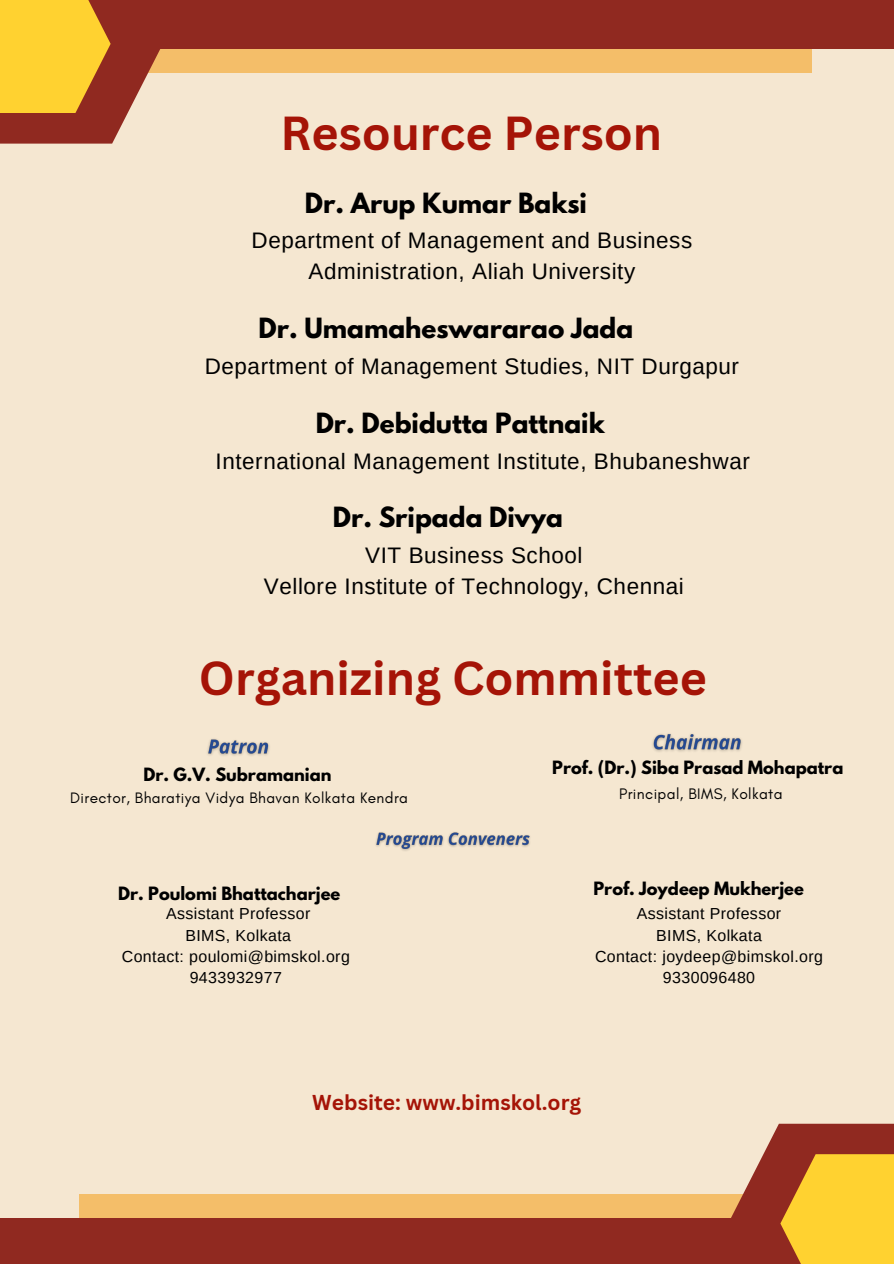
<style>
.page{position:relative;width:894px;height:1264px;background:#fff}
.page>*{position:absolute;margin:0;border:0;box-sizing:border-box;transform-origin:0 0}
.t1{font:700 46.5px "Canva Sans";color:#a51407}
.t2{font:700 24.6px "League Spartan";color:#000}
.t3{font:22.5px/30.8px "Arimo";letter-spacing:.025em;color:#000;text-align:center}
.t4{font:700 21px "Canva Sans";color:#a51407}
.t5{font:700 16.2px "League Spartan";color:#000}
.t6{font:15.9px "Arimo";letter-spacing:.025em;color:#000}
.t7{font:15.6px "Glacial Indifference";letter-spacing:.025em;color:#000}
.t8{font:15.45px "Glacial Indifference";letter-spacing:.025em;color:#000}
</style>
<div class="page">
<div style="left:0;top:0;width:893px;height:1263px;background:#f5e7d1"></div>
<div style="left:0;top:0;width:811px;height:73px;background:#f4be69"></div>
<div style="left:0;top:0;width:893px;height:49px;background:#902920"></div>
<svg style="left:0;top:49px;width:160px;height:95px;fill:#902920"></svg>
<div style="left:0;top:0;width:111px;height:113px;background:#ffd230"></div>
<div style="left:79px;top:1193px;width:814px;height:70px;background:#f4be69"></div>
<div style="left:0;top:1218px;width:893px;height:45px;background:#902920"></div>
<svg style="left:730px;top:1123px;width:163px;height:95px;fill:#902920"></svg>
<div style="left:780px;top:1154px;width:113px;height:109px;background:#ffd230"></div>
<img style="left:652px;top:733px;width:90px;height:19px">
<img style="left:375px;top:832px;width:155px;height:19px">
<img style="left:207px;top:739px;width:63px;height:17px">
<h1 class="t1" style="left:280px;top:101px;width:383px">Resource Person</h1>
<h2 class="t2" style="left:305px;top:190px;width:283px">Dr. Arup Kumar Baksi</h2>
<h3 class="t3" style="left:251px;top:225px;width:442px">Department of Management and Business<br>Administration, Aliah University</h3>
<h2 class="t2" style="left:258px;top:316px;width:376px">Dr. Umamaheswararao Jada</h2>
<h3 class="t3" style="left:205px;top:350px;width:535px">Department of Management Studies, NIT Durgapur</h3>
<h2 class="t2" style="left:315px;top:410px;width:290px">Dr. Debidutta Pattnaik</h2>
<h3 class="t3" style="left:215px;top:445px;width:535px">International Management Institute, Bhubaneshwar</h3>
<h1 class="t2" style="left:333px;top:505px;width:231px">Dr. Sripada Divya</h1>
<h3 class="t3" style="left:264px;top:540px;width:421px">VIT Business School<br>Vellore Institute of Technology, Chennai</h3>
<h2 class="t1" style="left:199px;top:645px;width:509px">Organizing Committee</h2>
<p class="t5" style="left:143px;top:766px;width:189px">Dr. G.V. Subramanian</p>
<p class="t8" style="left:70px;top:788px;width:339px">Director, Bharatiya Vidya Bhavan Kolkata Kendra</p>
<p class="t5" style="left:552px;top:759px;width:292px">Prof. (Dr.) Siba Prasad Mohapatra</p>
<h6 class="t7" style="left:619px;top:783px;width:165px">Principal, BIMS, Kolkata</h6>
<p class="t5" style="left:118px;top:885px;width:224px">Dr. Poulomi Bhattacharjee</p>
<p class="t5" style="left:593px;top:880px;width:212px">Prof. Joydeep Mukherjee</p>
<p class="t6" style="left:166px;top:904px;width:146px">Assistant Professor</p>
<h6 class="t6" style="left:185px;top:926px;width:107px">BIMS, Kolkata</h6>
<p class="t6" style="left:122px;top:947px;width:229px">Contact: poulomi@bimskol.org</p>
<p class="t6" style="left:190px;top:969px;width:94px">9433932977</p>
<h6 class="t6" style="left:636px;top:904px;width:146px">Assistant Professor</h6>
<p class="t6" style="left:656px;top:926px;width:107px">BIMS, Kolkata</p>
<h6 class="t6" style="left:595px;top:947px;width:229px">Contact: joydeep@bimskol.org</h6>
<p class="t6" style="left:662px;top:969px;width:94px">9330096480</p>
<h4 class="t4" style="left:312px;top:1087px;width:270px">Website: www.bimskol.org</h4>
</div>
